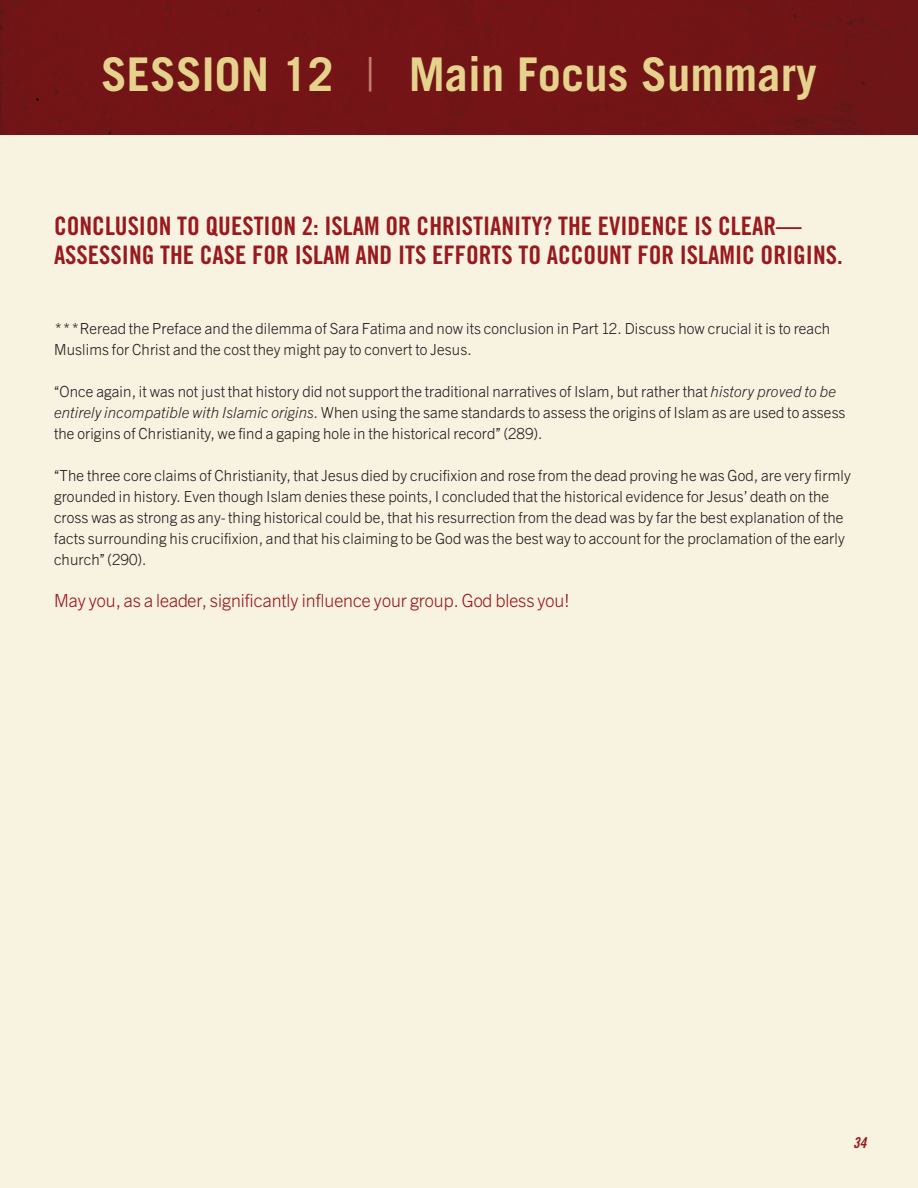
<style>
.page{position:relative;width:918px;height:1188px;background:#f8f3e1}
.page>*{position:absolute;margin:0;border:0;box-sizing:border-box;transform-origin:0 0}
.t1{font:700 46.5px "Trade Gothic";color:#e5d28c}
.t2{font:25.5px/28.5px "Trade Gothic Bold Cond Twenty";color:#991a1e}
.t3{font:19.5px "Trade Gothic Lgt";color:#991a1e}
.t4{font:16.5px/21px "Trade Gothic Lgt";letter-spacing:.01em;color:#231f20}
.t5{font:15px "Trade Gothic Bold Cond Twenty Obl";color:#991a1e}
.s1{font-weight:300;color:#c2806c}
.s2{font-family:"Trade Gothic Lgt Itl"}
</style>
<div class="page">
<div style="left:0;top:0;width:918px;height:135px;background:#731417"></div>
<h1 class="t1" style="left:101px;top:45px;width:717px">SESSION 12 <span class="s1">|</span> Main Focus Summary</h1>
<h2 class="t2" style="left:54px;top:212px;width:790px">CONCLUSION TO QUESTION 2: ISLAM OR CHRISTIANITY? THE EVIDENCE IS CLEAR—<br>ASSESSING THE CASE FOR ISLAM AND ITS EFFORTS TO ACCOUNT FOR ISLAMIC ORIGINS.</h2>
<p class="t4" style="left:54px;top:320px;width:778px">***Reread the Preface and the dilemma of Sara Fatima and now its conclusion in Part 12. Discuss how crucial it is to reach<br>Muslims for Christ and the cost they might pay to convert to Jesus.</p>
<p class="t4" style="left:54px;top:383px;width:793px">“Once again, it was not just that history did not support the traditional narratives of Islam, but rather that <span class="s2">history proved to be entirely incompatible with Islamic origins.</span> When using the same standards to assess the origins of Islam as are used to assess the origins of Christianity, we find a gaping hole in the historical record” (289).</p>
<p class="t4" style="left:54px;top:467px;width:798px">“The three core claims of Christianity, that Jesus died by crucifixion and rose from the dead proving he was God, are very firmly grounded in history. Even though Islam denies these points, I concluded that the historical evidence for Jesus’ death on the cross was as strong as any- thing historical could be, that his resurrection from the dead was by far the best explanation of the facts surrounding his crucifixion, and that his claiming to be God was the best way to account for the proclamation of the early church” (290).</p>
<p class="t3" style="left:54px;top:588px;width:517px">May you, as a leader, significantly influence your group. God bless you!</p>
<p class="t5" style="left:853px;top:1134px;width:15px">34</p>
</div>
